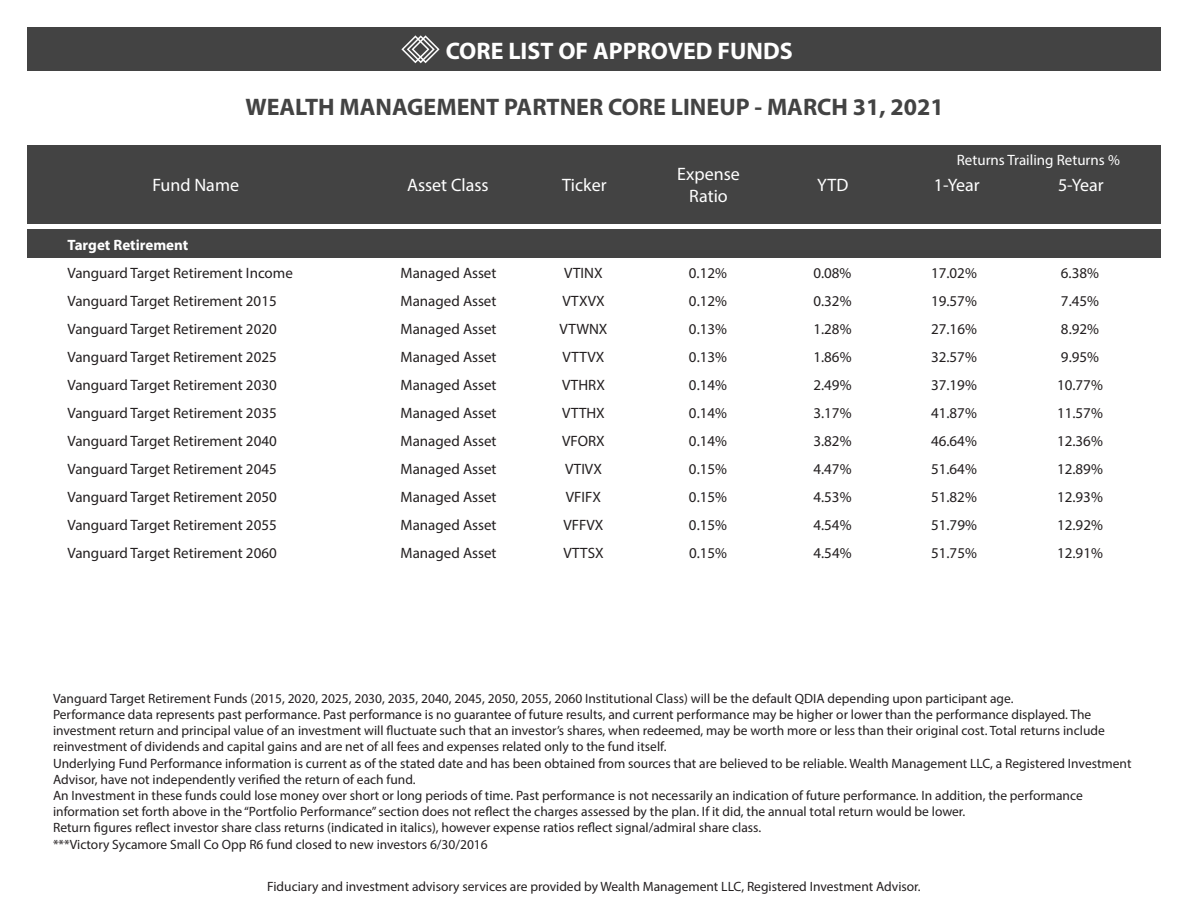
<style>
.page{position:relative;width:1188px;height:918px;background:#fff}
.page>*{position:absolute;margin:0;border:0;box-sizing:border-box;transform-origin:0 0}
.t1{font:700 24px "Myriad Pro";color:#434343}
.t2{font:700 24px "Myriad Pro";color:#fff}
.t3{font:18px/21.6px "Myriad Pro";color:#fff;text-align:center}
.t4{font:15px "Myriad Pro";color:#231f20}
.t5{font:15px "Myriad Pro";color:#fff}
.t6{font:700 15px "Myriad Pro";color:#fff}
.t7{font:13.5px/16.2px "Myriad Pro";color:#231f20}
</style>
<div class="page">
<div style="left:1095px;top:145px;width:66px;height:79px;background:#434343"></div>
<div style="left:27px;top:27px;width:1134px;height:44px;background:#434343"></div>
<img style="left:401px;top:35px;width:39px;height:29px">
<div style="left:531px;top:145px;width:603px;height:79px;background:#434343"></div>
<div style="left:27px;top:145px;width:337px;height:79px;background:#434343"></div>
<div style="left:364px;top:145px;width:167px;height:79px;background:#434343"></div>
<div style="left:27px;top:230px;width:1134px;height:28px;background:#434343"></div>
<h1 class="t2" style="left:446px;top:35px;width:349px">CORE LIST OF APPROVED FUNDS</h1>
<h1 class="t1" style="left:245px;top:91px;width:700px">WEALTH MANAGEMENT PARTNER CORE LINEUP - MARCH 31, 2021</h1>
<h2 class="t3" style="left:152px;top:174px;width:88px">Fund Name</h2>
<h2 class="t3" style="left:407px;top:174px;width:83px">Asset Class</h2>
<p class="t5" style="left:957px;top:151px;width:165px">Returns Trailing Returns %</p>
<h2 class="t3" style="left:562px;top:174px;width:46px">Ticker</h2>
<h2 class="t3" style="left:677px;top:163px;width:64px">Expense<br>Ratio</h2>
<h2 class="t3" style="left:817px;top:174px;width:33px">YTD</h2>
<h2 class="t3" style="left:934px;top:174px;width:47px">1-Year</h2>
<h2 class="t3" style="left:1058px;top:174px;width:47px">5-Year</h2>
<p class="t6" style="left:68px;top:235px;width:122px">Target Retirement</p>
<p class="t4" style="left:68px;top:263px;width:227px">Vanguard Target Retirement Income</p>
<p class="t4" style="left:401px;top:263px;width:97px">Managed Asset</p>
<p class="t4" style="left:564px;top:263px;width:40px">VTINX</p>
<p class="t4" style="left:689px;top:263px;width:40px">0.12%</p>
<p class="t4" style="left:813px;top:263px;width:40px">0.08%</p>
<p class="t4" style="left:931px;top:263px;width:47px">17.02%</p>
<p class="t4" style="left:1061px;top:263px;width:40px">6.38%</p>
<p class="t4" style="left:67px;top:291px;width:211px">Vanguard Target Retirement 2015</p>
<p class="t4" style="left:401px;top:291px;width:97px">Managed Asset</p>
<p class="t4" style="left:562px;top:291px;width:44px">VTXVX</p>
<p class="t4" style="left:689px;top:291px;width:40px">0.12%</p>
<p class="t4" style="left:813px;top:291px;width:40px">0.32%</p>
<p class="t4" style="left:931px;top:291px;width:47px">19.57%</p>
<p class="t4" style="left:1061px;top:291px;width:40px">7.45%</p>
<p class="t4" style="left:68px;top:319px;width:211px">Vanguard Target Retirement 2020</p>
<p class="t4" style="left:401px;top:319px;width:97px">Managed Asset</p>
<p class="t4" style="left:559px;top:319px;width:50px">VTWNX</p>
<p class="t4" style="left:689px;top:319px;width:40px">0.13%</p>
<p class="t4" style="left:813px;top:319px;width:40px">1.28%</p>
<p class="t4" style="left:931px;top:319px;width:47px">27.16%</p>
<p class="t4" style="left:1061px;top:319px;width:40px">8.92%</p>
<p class="t4" style="left:68px;top:347px;width:211px">Vanguard Target Retirement 2025</p>
<p class="t4" style="left:401px;top:347px;width:97px">Managed Asset</p>
<p class="t4" style="left:563px;top:347px;width:43px">VTTVX</p>
<p class="t4" style="left:689px;top:347px;width:40px">0.13%</p>
<p class="t4" style="left:813px;top:347px;width:40px">1.86%</p>
<p class="t4" style="left:931px;top:347px;width:47px">32.57%</p>
<p class="t4" style="left:1061px;top:347px;width:40px">9.95%</p>
<p class="t4" style="left:68px;top:375px;width:211px">Vanguard Target Retirement 2030</p>
<p class="t4" style="left:401px;top:375px;width:97px">Managed Asset</p>
<p class="t4" style="left:562px;top:375px;width:44px">VTHRX</p>
<p class="t4" style="left:689px;top:375px;width:40px">0.14%</p>
<p class="t4" style="left:813px;top:375px;width:40px">2.49%</p>
<p class="t4" style="left:931px;top:375px;width:47px">37.19%</p>
<p class="t4" style="left:1057px;top:375px;width:47px">10.77%</p>
<p class="t4" style="left:68px;top:404px;width:211px">Vanguard Target Retirement 2035</p>
<p class="t4" style="left:401px;top:404px;width:97px">Managed Asset</p>
<p class="t4" style="left:562px;top:404px;width:44px">VTTHX</p>
<p class="t4" style="left:689px;top:404px;width:40px">0.14%</p>
<p class="t4" style="left:813px;top:404px;width:40px">3.17%</p>
<p class="t4" style="left:931px;top:404px;width:47px">41.87%</p>
<p class="t4" style="left:1057px;top:404px;width:47px">11.57%</p>
<p class="t4" style="left:68px;top:432px;width:211px">Vanguard Target Retirement 2040</p>
<p class="t4" style="left:401px;top:432px;width:97px">Managed Asset</p>
<p class="t4" style="left:562px;top:432px;width:44px">VFORX</p>
<p class="t4" style="left:689px;top:432px;width:40px">0.14%</p>
<p class="t4" style="left:813px;top:432px;width:40px">3.82%</p>
<p class="t4" style="left:931px;top:432px;width:47px">46.64%</p>
<p class="t4" style="left:1057px;top:432px;width:47px">12.36%</p>
<p class="t4" style="left:68px;top:460px;width:211px">Vanguard Target Retirement 2045</p>
<p class="t4" style="left:401px;top:460px;width:97px">Managed Asset</p>
<p class="t4" style="left:565px;top:460px;width:38px">VTIVX</p>
<p class="t4" style="left:689px;top:460px;width:40px">0.15%</p>
<p class="t4" style="left:813px;top:460px;width:40px">4.47%</p>
<p class="t4" style="left:931px;top:460px;width:47px">51.64%</p>
<p class="t4" style="left:1057px;top:460px;width:47px">12.89%</p>
<p class="t4" style="left:68px;top:488px;width:211px">Vanguard Target Retirement 2050</p>
<p class="t4" style="left:401px;top:488px;width:97px">Managed Asset</p>
<p class="t4" style="left:566px;top:488px;width:37px">VFIFX</p>
<p class="t4" style="left:689px;top:488px;width:40px">0.15%</p>
<p class="t4" style="left:813px;top:488px;width:40px">4.53%</p>
<p class="t4" style="left:931px;top:488px;width:47px">51.82%</p>
<p class="t4" style="left:1057px;top:488px;width:47px">12.93%</p>
<p class="t4" style="left:68px;top:516px;width:211px">Vanguard Target Retirement 2055</p>
<p class="t4" style="left:401px;top:516px;width:97px">Managed Asset</p>
<p class="t4" style="left:564px;top:516px;width:41px">VFFVX</p>
<p class="t4" style="left:689px;top:516px;width:40px">0.15%</p>
<p class="t4" style="left:813px;top:516px;width:40px">4.54%</p>
<p class="t4" style="left:931px;top:516px;width:47px">51.79%</p>
<p class="t4" style="left:1057px;top:516px;width:47px">12.92%</p>
<p class="t4" style="left:68px;top:544px;width:211px">Vanguard Target Retirement 2060</p>
<p class="t4" style="left:401px;top:544px;width:97px">Managed Asset</p>
<p class="t4" style="left:563px;top:544px;width:42px">VTTSX</p>
<p class="t4" style="left:689px;top:544px;width:40px">0.15%</p>
<p class="t4" style="left:814px;top:544px;width:40px">4.54%</p>
<p class="t4" style="left:931px;top:544px;width:47px">51.75%</p>
<p class="t4" style="left:1057px;top:544px;width:47px">12.91%</p>
<p class="t7" style="left:53px;top:690px;width:1080px">Vanguard Target Retirement Funds (2015, 2020, 2025, 2030, 2035, 2040, 2045, 2050, 2055, 2060 Institutional Class) will be the default QDIA depending upon participant age.<br>Performance data represents past performance. Past performance is no guarantee of future results, and current performance may be higher or lower than the performance displayed. The investment return and principal value of an investment will fluctuate such that an investor’s shares, when redeemed, may be worth more or less than their original cost. Total returns include reinvestment of dividends and capital gains and are net of all fees and expenses related only to the fund itself.<br>Underlying Fund Performance information is current as of the stated date and has been obtained from sources that are believed to be reliable. Wealth Management LLC, a Registered Investment Advisor, have not independently verified the return of each fund.<br>An Investment in these funds could lose money over short or long periods of time. Past performance is not necessarily an indication of future performance. In addition, the performance information set forth above in the “Portfolio Performance” section does not reflect the charges assessed by the plan. If it did, the annual total return would be lower.<br>Return figures reflect investor share class returns (indicated in italics), however expense ratios reflect signal/admiral share class.<br>***Victory Sycamore Small Co Opp R6 fund closed to new investors 6/30/2016</p>
<p class="t7" style="left:267px;top:878px;width:655px">Fiduciary and investment advisory services are provided by Wealth Management LLC, Registered Investment Advisor.</p>
</div>
